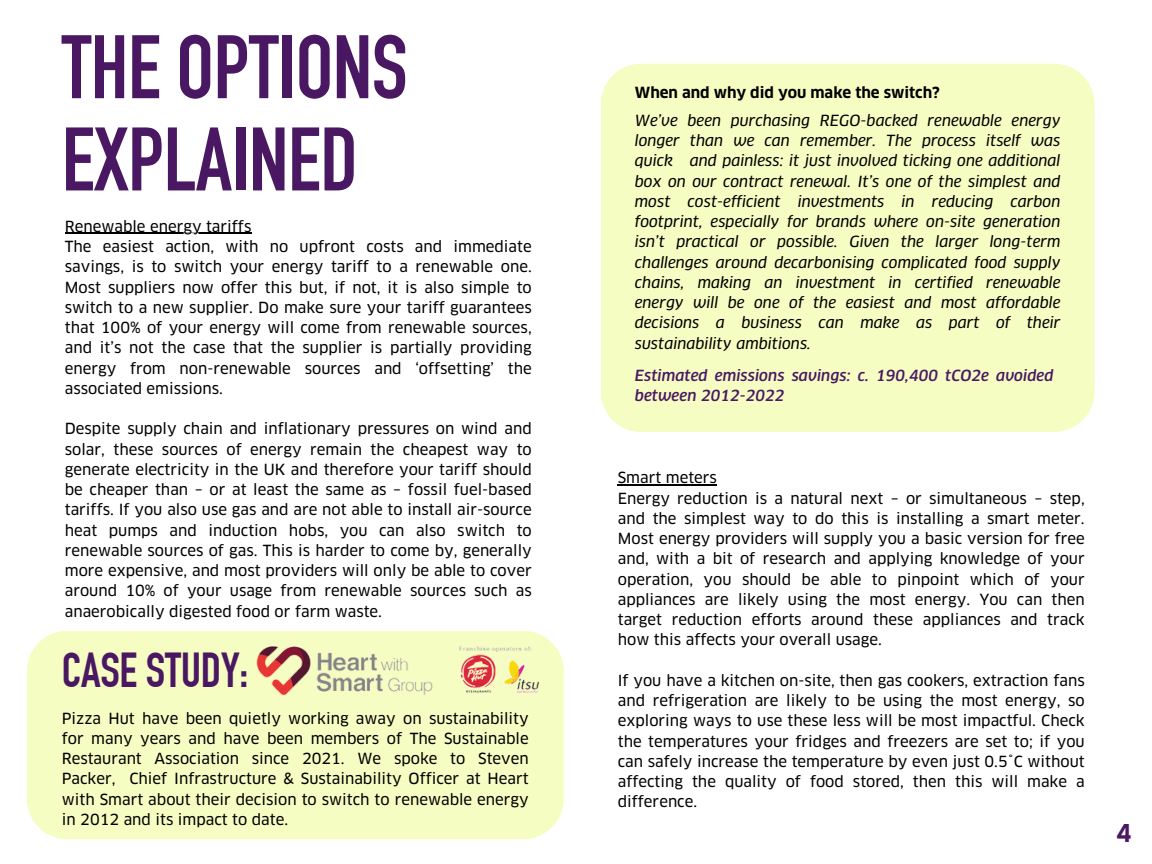
<style>
.page{position:relative;width:1152px;height:864px;background:#fff}
.page>*{position:absolute;margin:0;border:0;box-sizing:border-box;transform-origin:0 0}
.t1{font:700 88.5px/92.2px "DIN Condensed";letter-spacing:-.005em;color:#4a1863}
.t2{font:700 48px "DIN Condensed";letter-spacing:-.005em;color:#4a1863}
.t3{font:700 24px "Clan OT";color:#4a1863}
.t4{font:15px/20.2px "Clan OT News";color:#000;text-align:justify}
.t5{font:italic 15px/20.2px "Clan OT News";color:#000;text-align:justify}
.t6{font:italic 500 15px/20.2px "Clan OT";color:#4a1863}
.t7{font:700 15px "Clan OT";color:#000}
</style>
<div class="page">
<div style="left:27px;top:631px;width:537px;height:208px;background:#f6fdc2;border-radius:40px"></div>
<div style="left:601px;top:64px;width:494px;height:368px;background:#f6fdc2;border-radius:40px"></div>
<hr style="left:65px;top:233px;width:186px;height:1px;background:#000">
<img style="left:256px;top:646px;width:283px;height:50px">
<hr style="left:618px;top:485px;width:99px;height:1px;background:#000">
<p class="t1" style="left:62px;top:33px;width:347px">THE OPTIONS<br>EXPLAINED</p>
<p class="t4" style="left:65px;top:217px;width:188px">Renewable energy tariffs</p>
<p class="t4" style="left:65px;top:238px;width:468px">The easiest action, with no upfront costs and immediate savings, is to switch your energy tariff to a renewable one.<br>Most suppliers now offer this but, if not, it is also simple to switch to a new supplier. Do make sure your tariff guarantees that 100% of your energy will come from renewable sources, and it’s not the case that the supplier is partially providing energy from non-renewable sources and ‘offsetting’ the associated emissions.</p>
<p class="t4" style="left:65px;top:420px;width:468px">Despite supply chain and inflationary pressures on wind and solar, these sources of energy remain the cheapest way to generate electricity in the UK and therefore your tariff should be cheaper than – or at least the same as – fossil fuel-based tariffs. If you also use gas and are not able to install air-source heat pumps and induction hobs, you can also switch to renewable sources of gas. This is harder to come by, generally more expensive, and most providers will only be able to cover around 10% of your usage from renewable sources such as anaerobically digested food or farm waste.</p>
<p class="t2" style="left:62px;top:653px;width:188px">CASE STUDY:</p>
<p class="t4" style="left:62px;top:709px;width:468px">Pizza Hut have been quietly working away on sustainability for many years and have been members of The Sustainable Restaurant Association since 2021. We spoke to Steven Packer, Chief Infrastructure &amp; Sustainability Officer at Heart with Smart about their decision to switch to renewable energy in 2012 and its impact to date.</p>
<p class="t7" style="left:635px;top:87px;width:306px">When and why did you make the switch?</p>
<p class="t5" style="left:635px;top:111px;width:427px">We’ve been purchasing REGO-backed renewable energy longer than we can remember. The process itself was quick and painless: it just involved ticking one additional box on our contract renewal. It’s one of the simplest and most cost-efficient investments in reducing carbon footprint, especially for brands where on-site generation isn’t practical or possible. Given the larger long-term challenges around decarbonising complicated food supply chains, making an investment in certified renewable energy will be one of the easiest and most affordable decisions a business can make as part of their sustainability ambitions.</p>
<p class="t6" style="left:635px;top:367px;width:420px">Estimated emissions savings: c. 190,400 tCO2e avoided between 2012-2022</p>
<p class="t4" style="left:618px;top:469px;width:101px">Smart meters</p>
<p class="t4" style="left:618px;top:489px;width:468px">Energy reduction is a natural next – or simultaneous – step, and the simplest way to do this is installing a smart meter.<br>Most energy providers will supply you a basic version for free and, with a bit of research and applying knowledge of your operation, you should be able to pinpoint which of your appliances are likely using the most energy. You can then target reduction efforts around these appliances and track how this affects your overall usage.</p>
<p class="t4" style="left:618px;top:672px;width:468px">If you have a kitchen on-site, then gas cookers, extraction fans and refrigeration are likely to be using the most energy, so exploring ways to use these less will be most impactful. Check the temperatures your fridges and freezers are set to; if you can safely increase the temperature by even just 0.5˚C without affecting the quality of food stored, then this will make a difference.</p>
<p class="t3" style="left:1116px;top:823px;width:17px">4</p>
</div>
